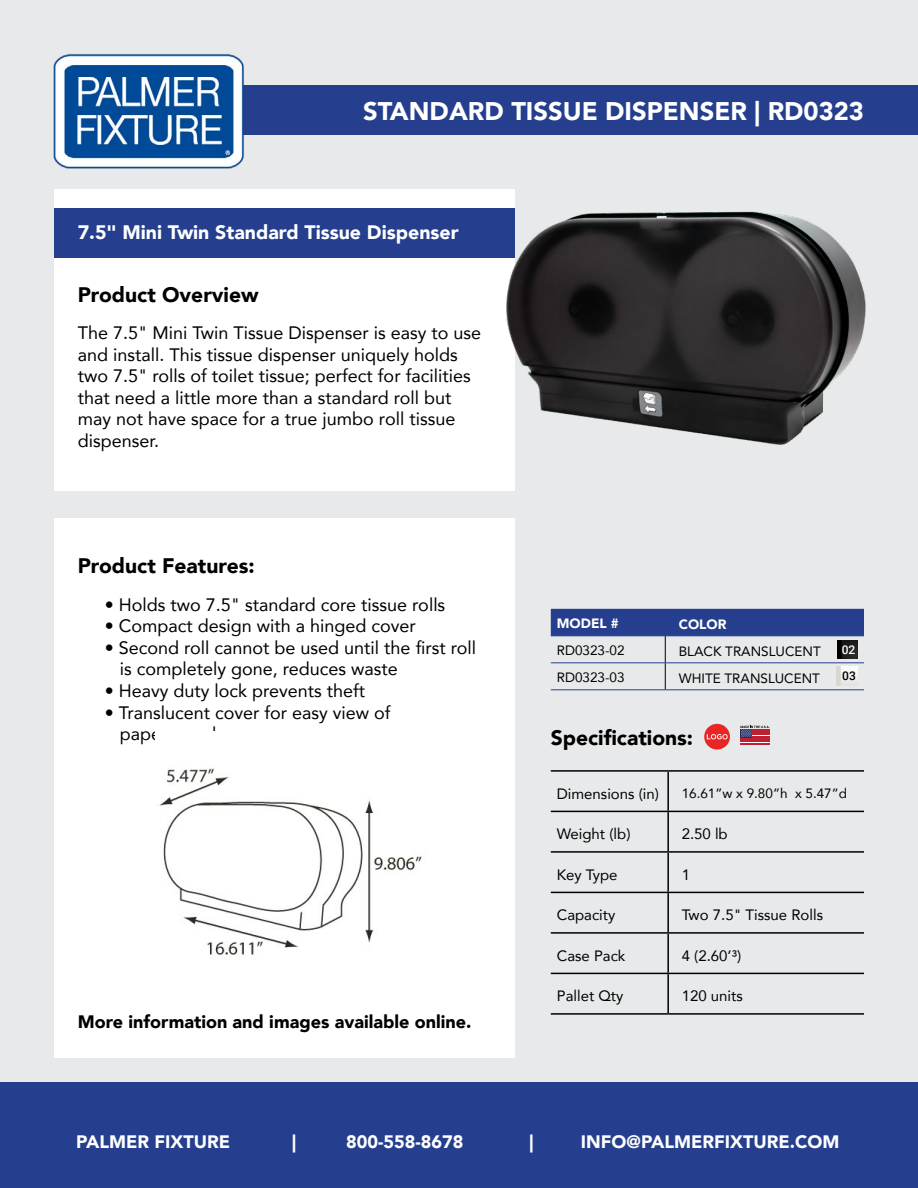
<style>
.page{position:relative;width:918px;height:1188px;background:#fff}
.page>*{position:absolute;margin:0;border:0;box-sizing:border-box;transform-origin:0 0}
.t1{font:900 25.5px "Avenir";color:#fff}
.t2{font:900 21px "Avenir";color:#000}
.t3{font:900 19.5px "Avenir";color:#fff}
.t4{font:18px/21.6px "Avenir";color:#000}
.t5{font:900 18px "Avenir";color:#fff}
.t6{font:900 18px "Avenir";color:#000}
.t7{font:15px "Avenir";color:#000}
.t8{font:13.5px "Avenir";color:#000}
.t9{font:900 13.5px "Avenir";color:#fff}
.t10{font:500 12px "Roboto";color:#000}
.t11{font:500 12px "Roboto";color:#fff}
</style>
<div class="page">
<div style="left:0;top:0;width:918px;height:1107px;background:#e8e9ea"></div>
<div style="left:54px;top:189px;width:460px;height:301px;background:#fff"></div>
<div style="left:0;top:1082px;width:918px;height:106px;background:#253f8e"></div>
<div style="left:54px;top:518px;width:460px;height:540px;background:#fff"></div>
<div style="left:54px;top:208px;width:460px;height:50px;background:#253f8e"></div>
<hr style="left:551px;top:689px;width:114px;height:1px;background:#253f8e">
<hr style="left:665px;top:689px;width:199px;height:1px;background:#253f8e">
<svg style="left:551px;top:609px;width:313px;height:80px"></svg>
<div style="left:218px;top:86px;width:700px;height:49px;background:#253f8e"></div>
<img style="left:53px;top:54px;width:196px;height:115px">
<img style="left:159px;top:768px;width:263px;height:187px">
<hr style="left:551px;top:770px;width:117px;height:2px;background:#000">
<hr style="left:668px;top:770px;width:196px;height:2px;background:#000">
<hr style="left:551px;top:811px;width:117px;height:1px;background:#000">
<hr style="left:668px;top:811px;width:196px;height:1px;background:#000">
<hr style="left:551px;top:851px;width:117px;height:2px;background:#000">
<hr style="left:668px;top:851px;width:196px;height:2px;background:#000">
<hr style="left:551px;top:932px;width:117px;height:2px;background:#000">
<hr style="left:668px;top:932px;width:196px;height:2px;background:#000">
<hr style="left:667px;top:772px;width:2px;height:39px;background:#000">
<hr style="left:667px;top:812px;width:2px;height:39px;background:#000">
<hr style="left:667px;top:853px;width:2px;height:39px;background:#000">
<hr style="left:551px;top:892px;width:117px;height:1px;background:#000">
<hr style="left:668px;top:892px;width:196px;height:1px;background:#000">
<hr style="left:667px;top:893px;width:2px;height:39px;background:#000">
<hr style="left:667px;top:934px;width:2px;height:39px;background:#000">
<hr style="left:551px;top:973px;width:117px;height:1px;background:#000">
<hr style="left:668px;top:973px;width:196px;height:1px;background:#000">
<hr style="left:667px;top:974px;width:2px;height:39px;background:#000">
<hr style="left:551px;top:1013px;width:117px;height:2px;background:#000">
<hr style="left:668px;top:1013px;width:196px;height:2px;background:#000">
<img style="left:446px;top:189px;width:420px;height:362px">
<img style="left:837px;top:667px;width:20px;height:18px">
<svg style="left:740px;top:737px;width:30px;height:6px"></svg>
<hr style="left:740px;top:738px;width:30px;height:1px;background:#bf2032">
<hr style="left:740px;top:741px;width:30px;height:1px;background:#bf2032">
<hr style="left:740px;top:743px;width:30px;height:1px;background:#bf2032">
<div style="left:740px;top:729px;width:12px;height:8px;background:#212f64"></div>
<svg style="left:741px;top:726px;width:29px;height:11px"></svg>
<div style="left:704px;top:724px;width:26px;height:26px;background:#ea2526;border-radius:50%"></div>
<svg style="left:707px;top:734px;width:21px;height:5px"></svg>
<img style="left:837px;top:640px;width:20px;height:19px">
<h1 class="t1" style="left:363px;top:89px;width:502px">STANDARD TISSUE DISPENSER | RD0323</h1>
<p class="t3" style="left:78px;top:215px;width:382px">7.5" Mini Twin Standard Tissue Dispenser</p>
<p class="t2" style="left:78px;top:276px;width:182px">Product Overview</p>
<p class="t4" style="left:78px;top:321px;width:405px">The 7.5" Mini Twin Tissue Dispenser is easy to use and install. This tissue dispenser uniquely holds two 7.5" rolls of toilet tissue; perfect for facilities that need a little more than a standard roll but may not have space for a true jumbo roll tissue dispenser.</p>
<p class="t2" style="left:78px;top:548px;width:178px">Product Features:</p>
<p class="t4" style="left:105px;top:593px;width:342px">• Holds two 7.5" standard core tissue rolls</p>
<p class="t4" style="left:105px;top:615px;width:313px">• Compact design with a hinged cover</p>
<p class="t4" style="left:120px;top:636px;width:358px;text-indent:-15px">• Second roll cannot be used until the first roll is completely gone, reduces waste</p>
<p class="t4" style="left:105px;top:679px;width:262px">• Heavy duty lock prevents theft</p>
<p class="t4" style="left:105px;top:701px;width:287px">• Translucent cover for easy view of</p>
<p class="t6" style="left:78px;top:1007px;width:395px">More information and images available online.</p>
<p class="t9" style="left:557px;top:612px;width:63px">MODEL #</p>
<p class="t9" style="left:679px;top:613px;width:49px">COLOR</p>
<p class="t8" style="left:557px;top:640px;width:69px">RD0323-02</p>
<p class="t8" style="left:679px;top:641px;width:144px">BLACK TRANSLUCENT</p>
<p class="t8" style="left:557px;top:667px;width:69px">RD0323-03</p>
<p class="t8" style="left:679px;top:668px;width:143px">WHITE TRANSLUCENT</p>
<p class="t2" style="left:551px;top:720px;width:144px">Specifications:</p>
<p class="t11" style="left:842px;top:641px;width:15px">02</p>
<p class="t10" style="left:842px;top:668px;width:15px">03</p>
<p class="t7" style="left:557px;top:781px;width:104px">Dimensions (in)</p>
<p class="t8" style="left:682px;top:782px;width:167px">16.61”w x 9.80”h x 5.47”d</p>
<p class="t7" style="left:557px;top:822px;width:75px">Weight (lb)</p>
<p class="t7" style="left:682px;top:822px;width:48px">2.50 lb</p>
<p class="t7" style="left:557px;top:862px;width:62px">Key Type</p>
<p class="t7" style="left:682px;top:862px;width:10px">1</p>
<p class="t7" style="left:557px;top:903px;width:60px">Capacity</p>
<p class="t7" style="left:682px;top:903px;width:143px">Two 7.5" Tissue Rolls</p>
<p class="t7" style="left:557px;top:943px;width:70px">Case Pack</p>
<p class="t7" style="left:682px;top:943px;width:61px">4 (2.60’³)</p>
<p class="t7" style="left:557px;top:984px;width:68px">Pallet Qty</p>
<p class="t7" style="left:682px;top:984px;width:63px">120 units</p>
<p class="t5" style="left:76px;top:1126px;width:156px">PALMER FIXTURE</p>
<p class="t5" style="left:292px;top:1126px;width:5px">|</p>
<p class="t5" style="left:346px;top:1126px;width:119px">800-558-8678</p>
<p class="t5" style="left:530px;top:1126px;width:5px">|</p>
<p class="t5" style="left:581px;top:1126px;width:260px">INFO@PALMERFIXTURE.COM</p>
</div>
